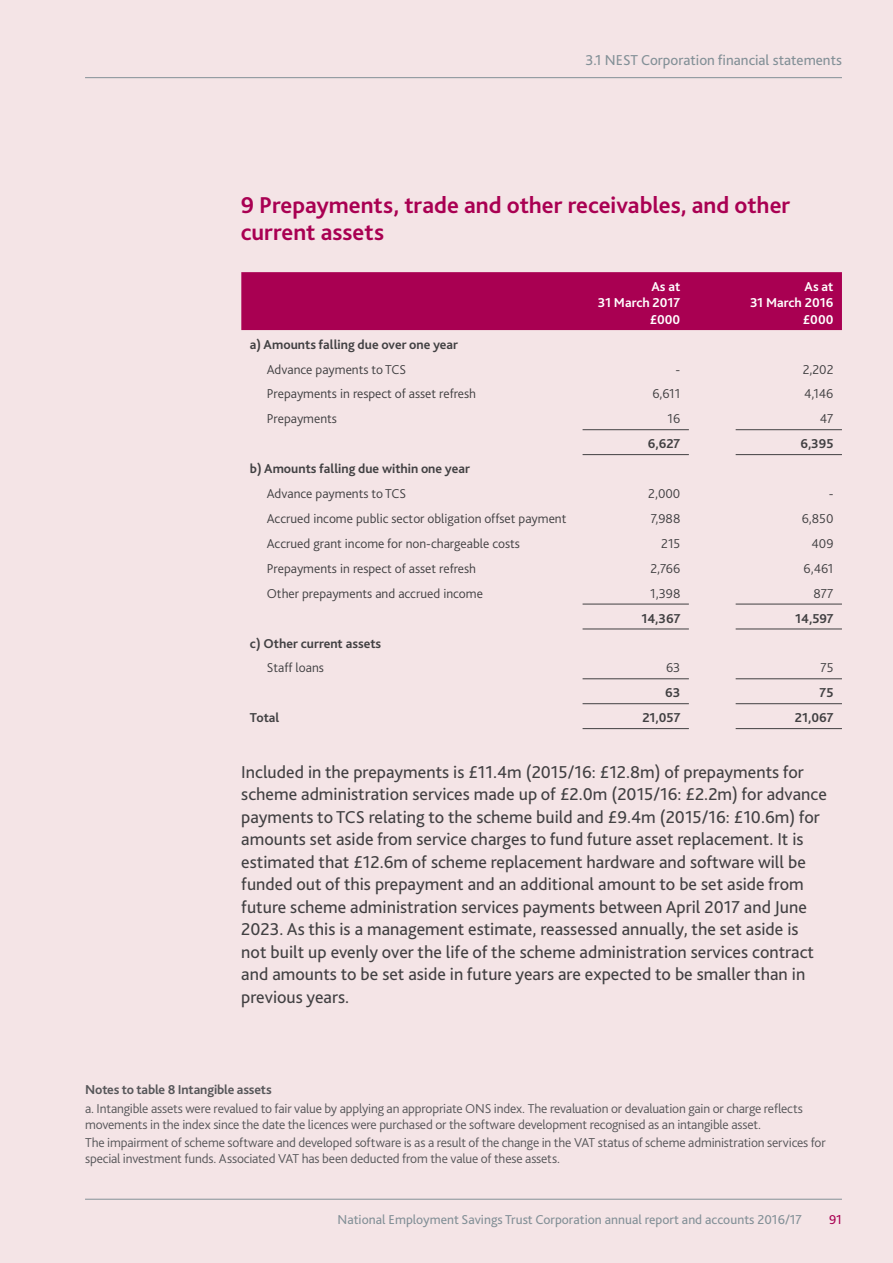
<style>
.page{position:relative;width:893px;height:1263px;background:#f4e4e6}
.page>*{position:absolute;margin:0;border:0;box-sizing:border-box;transform-origin:0 0}
.t1{font:700 24px/27px "Bliss 2";color:#a90052}
.t2{font:18px/22.5px "Bliss 22";color:#414042}
.t3{font:15px "Bliss 22";color:#839097}
.t4{font:300 13.5px/16.2px "Bliss 2";letter-spacing:-.01em;color:#565659}
.t5{font:300 13.5px "Bliss 2";color:#414042}
.t6{font:700 13.5px "Bliss 2";color:#414042}
.t7{font:13.5px "Bliss 211";color:#839097}
.t8{font:700 13.5px/16.5px "Bliss 2";color:#fff;text-align:right}
.t9{font:700 13.5px "Bliss 2";letter-spacing:-.01em;color:#565659}
.t10{font:13.5px "Bliss 22";color:#a90052}
</style>
<div class="page">
<hr style="left:85px;top:1199px;width:757px;height:1px;background:#839097">
<div style="left:241px;top:272px;width:601px;height:58px;background:#a90052"></div>
<hr style="left:736px;top:429px;width:106px;height:1px;background:#414042">
<hr style="left:736px;top:454px;width:106px;height:1px;background:#414042">
<hr style="left:583px;top:429px;width:106px;height:1px;background:#414042">
<hr style="left:583px;top:454px;width:106px;height:1px;background:#414042">
<hr style="left:736px;top:604px;width:106px;height:1px;background:#414042">
<hr style="left:736px;top:629px;width:106px;height:1px;background:#414042">
<hr style="left:583px;top:604px;width:106px;height:1px;background:#414042">
<hr style="left:583px;top:629px;width:106px;height:1px;background:#414042">
<hr style="left:736px;top:678px;width:106px;height:1px;background:#414042">
<hr style="left:583px;top:678px;width:106px;height:1px;background:#414042">
<hr style="left:736px;top:703px;width:106px;height:1px;background:#414042">
<hr style="left:736px;top:728px;width:106px;height:1px;background:#414042">
<hr style="left:583px;top:703px;width:106px;height:1px;background:#414042">
<hr style="left:583px;top:728px;width:106px;height:1px;background:#414042">
<hr style="left:85px;top:77px;width:757px;height:1px;background:#839097">
<p class="t3" style="left:585px;top:50px;width:258px">3.1 NEST Corporation financial statements</p>
<h1 class="t1" style="left:241px;top:191px;width:551px">9 Prepayments, trade and other receivables, and other current assets</h1>
<p class="t8" style="left:598px;top:278px;width:84px">As at<br>31 March 2017 £000</p>
<p class="t8" style="left:750px;top:278px;width:85px">As at<br>31 March 2016 £000</p>
<p class="t6" style="left:250px;top:336px;width:210px">a) Amounts falling due over one year</p>
<p class="t5" style="left:267px;top:361px;width:141px">Advance payments to TCS</p>
<p class="t5" style="left:676px;top:361px;width:6px">-</p>
<p class="t5" style="left:803px;top:361px;width:32px">2,202</p>
<p class="t5" style="left:267px;top:386px;width:211px">Prepayments in respect of asset refresh</p>
<p class="t5" style="left:652px;top:386px;width:30px">6,611</p>
<p class="t5" style="left:804px;top:386px;width:31px">4,146</p>
<p class="t5" style="left:267px;top:410px;width:72px">Prepayments</p>
<p class="t5" style="left:668px;top:410px;width:14px">16</p>
<p class="t5" style="left:820px;top:410px;width:15px">47</p>
<p class="t6" style="left:648px;top:435px;width:34px">6,627</p>
<p class="t6" style="left:800px;top:435px;width:35px">6,395</p>
<p class="t6" style="left:250px;top:460px;width:222px">b) Amounts falling due within one year</p>
<p class="t5" style="left:267px;top:485px;width:141px">Advance payments to TCS</p>
<p class="t5" style="left:648px;top:485px;width:34px">2,000</p>
<p class="t5" style="left:829px;top:485px;width:6px">-</p>
<p class="t5" style="left:267px;top:510px;width:301px">Accrued income public sector obligation offset payment</p>
<p class="t5" style="left:651px;top:510px;width:31px">7,988</p>
<p class="t5" style="left:802px;top:510px;width:33px">6,850</p>
<p class="t5" style="left:267px;top:535px;width:255px">Accrued grant income for non-chargeable costs</p>
<p class="t5" style="left:661px;top:535px;width:21px">215</p>
<p class="t5" style="left:811px;top:535px;width:23px">409</p>
<p class="t5" style="left:267px;top:560px;width:211px">Prepayments in respect of asset refresh</p>
<p class="t5" style="left:650px;top:560px;width:32px">2,766</p>
<p class="t5" style="left:804px;top:560px;width:31px">6,461</p>
<p class="t5" style="left:267px;top:585px;width:218px">Other prepayments and accrued income</p>
<p class="t5" style="left:650px;top:585px;width:32px">1,398</p>
<p class="t5" style="left:813px;top:585px;width:22px">877</p>
<p class="t6" style="left:641px;top:610px;width:41px">14,367</p>
<p class="t6" style="left:795px;top:610px;width:40px">14,597</p>
<p class="t6" style="left:250px;top:635px;width:133px">c) Other current assets</p>
<p class="t5" style="left:267px;top:659px;width:59px">Staff loans</p>
<p class="t5" style="left:666px;top:659px;width:16px">63</p>
<p class="t5" style="left:820px;top:659px;width:15px">75</p>
<p class="t6" style="left:665px;top:684px;width:17px">63</p>
<p class="t6" style="left:820px;top:684px;width:15px">75</p>
<p class="t6" style="left:250px;top:709px;width:31px">Total</p>
<p class="t6" style="left:642px;top:709px;width:40px">21,057</p>
<p class="t6" style="left:795px;top:709px;width:40px">21,067</p>
<p class="t2" style="left:241px;top:760px;width:587px">Included in the prepayments is £11.4m (2015/16: £12.8m) of prepayments for scheme administration services made up of £2.0m (2015/16: £2.2m) for advance payments to TCS relating to the scheme build and £9.4m (2015/16: £10.6m) for amounts set aside from service charges to fund future asset replacement. It is estimated that £12.6m of scheme replacement hardware and software will be funded out of this prepayment and an additional amount to be set aside from future scheme administration services payments between April 2017 and June 2023. As this is a management estimate, reassessed annually, the set aside is not built up evenly over the life of the scheme administration services contract and amounts to be set aside in future years are expected to be smaller than in previous years.</p>
<p class="t9" style="left:85px;top:1081px;width:188px">Notes to table 8 Intangible assets</p>
<p class="t4" style="left:85px;top:1100px;width:719px">a. Intangible assets were revalued to fair value by applying an appropriate ONS index. The revaluation or devaluation gain or charge reflects movements in the index since the date the licences were purchased or the software development recognised as an intangible asset.</p>
<p class="t4" style="left:85px;top:1134px;width:742px">The impairment of scheme software and developed software is as a result of the change in the VAT status of scheme administration services for special investment funds. Associated VAT has been deducted from the value of these assets.</p>
<p class="t7" style="left:338px;top:1211px;width:466px">National Employment Savings Trust Corporation annual report and accounts 2016/17</p>
<p class="t10" style="left:829px;top:1211px;width:14px">91</p>
</div>
